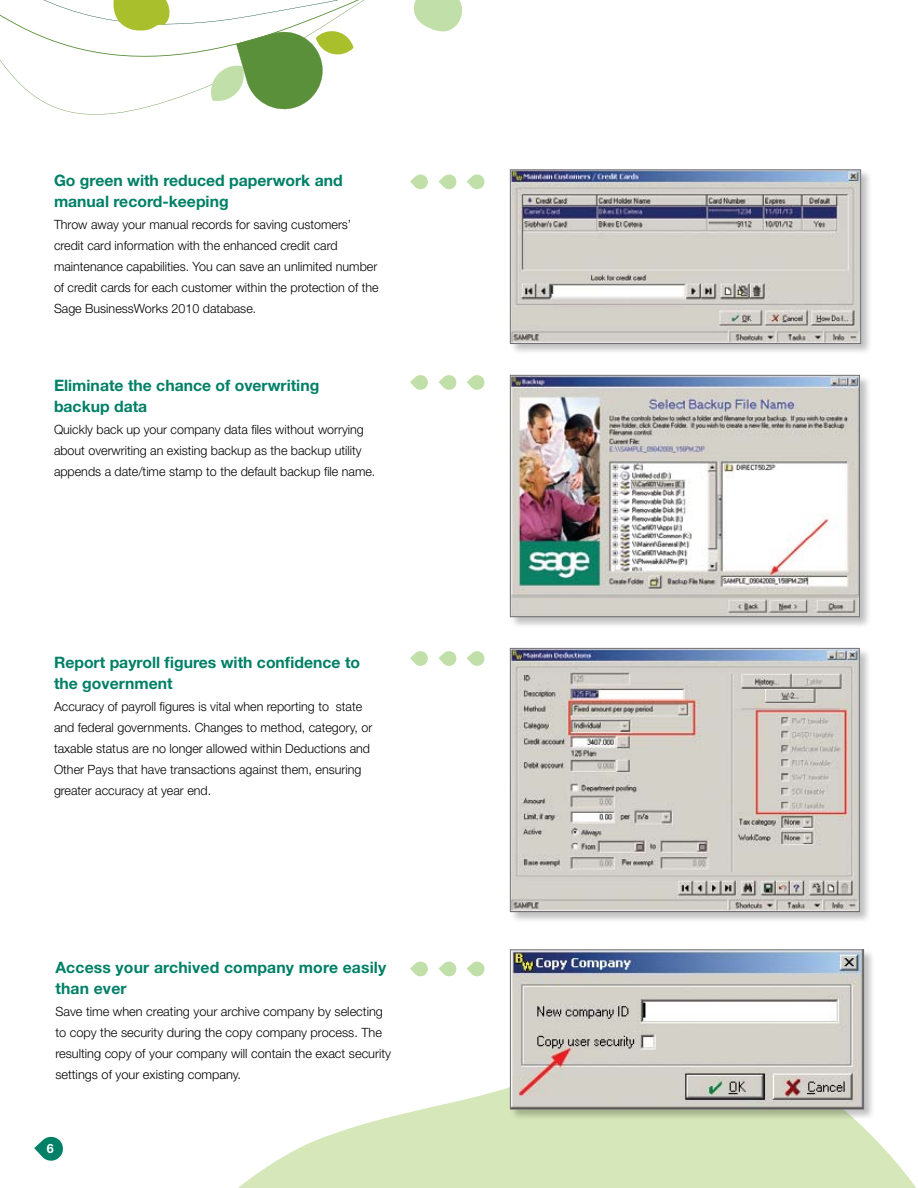
<style>
.page{position:relative;width:918px;height:1188px;background:#fff}
.page>*{position:absolute;margin:0;border:0;box-sizing:border-box;transform-origin:0 0}
.t1{font:700 15.75px/21px "Helvetica Neue";color:#008066}
.t2{font:700 12.9px "Helvetica Neue";color:#fff}
.t3{font:300 12.75px/21px "Helvetica Neue";color:#000}
</style>
<div class="page">
<svg style="left:238px;top:1087px;width:678px;height:101px;fill:#d6e8b9"></svg>
<svg style="left:410px;top:174px;width:18px;height:16px"></svg>
<svg style="left:439px;top:174px;width:18px;height:16px"></svg>
<svg style="left:467px;top:174px;width:18px;height:16px"></svg>
<svg style="left:410px;top:375px;width:18px;height:15px"></svg>
<svg style="left:439px;top:375px;width:18px;height:15px"></svg>
<svg style="left:467px;top:375px;width:18px;height:15px"></svg>
<svg style="left:410px;top:651px;width:18px;height:15px"></svg>
<svg style="left:439px;top:651px;width:18px;height:15px"></svg>
<svg style="left:467px;top:651px;width:18px;height:15px"></svg>
<div style="left:509px;top:169px;width:369px;height:192px;background:#000;opacity:.25"></div>
<img style="left:512px;top:172px;width:347px;height:170px">
<div style="left:510px;top:170px;width:351px;height:174px;border:1px solid #717074"></div>
<div style="left:509px;top:374px;width:367px;height:259px;background:#000;opacity:.25"></div>
<img style="left:512px;top:377px;width:346px;height:238px">
<div style="left:510px;top:375px;width:350px;height:242px;border:1px solid #717074"></div>
<div style="left:509px;top:647px;width:367px;height:282px;background:#000;opacity:.25"></div>
<img style="left:512px;top:650px;width:346px;height:260px">
<div style="left:510px;top:648px;width:350px;height:264px;border:1px solid #717074"></div>
<svg style="left:34px;top:1136px;width:29px;height:25px"></svg>
<div style="left:509px;top:949px;width:372px;height:177px;background:#000;opacity:.25"></div>
<img style="left:512px;top:952px;width:350px;height:155px">
<div style="left:510px;top:950px;width:354px;height:159px;border:1px solid #717074"></div>
<svg style="left:410px;top:961px;width:18px;height:16px"></svg>
<svg style="left:439px;top:961px;width:18px;height:16px"></svg>
<svg style="left:467px;top:961px;width:18px;height:16px"></svg>
<svg style="left:0;top:0;width:462px;height:113px"></svg>
<p class="t1" style="left:54px;top:169px;width:290px">Go green with reduced paperwork and manual record-keeping</p>
<p class="t3" style="left:54px;top:214px;width:326px">Throw away your manual records for saving customers’ credit card information with the enhanced credit card maintenance capabilities. You can save an unlimited number of credit cards for each customer within the protection of the Sage BusinessWorks 2010 database.</p>
<p class="t1" style="left:54px;top:375px;width:267px">Eliminate the chance of overwriting backup data</p>
<p class="t3" style="left:54px;top:419px;width:323px">Quickly back up your company data files without worrying about overwriting an existing backup as the backup utility appends a date/time stamp to the default backup file name.</p>
<p class="t1" style="left:54px;top:651px;width:308px">Report payroll figures with confidence to the government</p>
<p class="t3" style="left:54px;top:695px;width:320px">Accuracy of payroll figures is vital when reporting to state and federal governments. Changes to method, category, or taxable status are no longer allowed within Deductions and Other Pays that have transactions against them, ensuring greater accuracy at year end.</p>
<p class="t1" style="left:55px;top:957px;width:333px">Access your archived company more easily than ever</p>
<p class="t3" style="left:55px;top:1001px;width:337px">Save time when creating your archive company by selecting to copy the security during the copy company process. The resulting copy of your company will contain the exact security settings of your existing company.</p>
<p class="t2" style="left:47px;top:1140px;width:8px">6</p>
</div>
